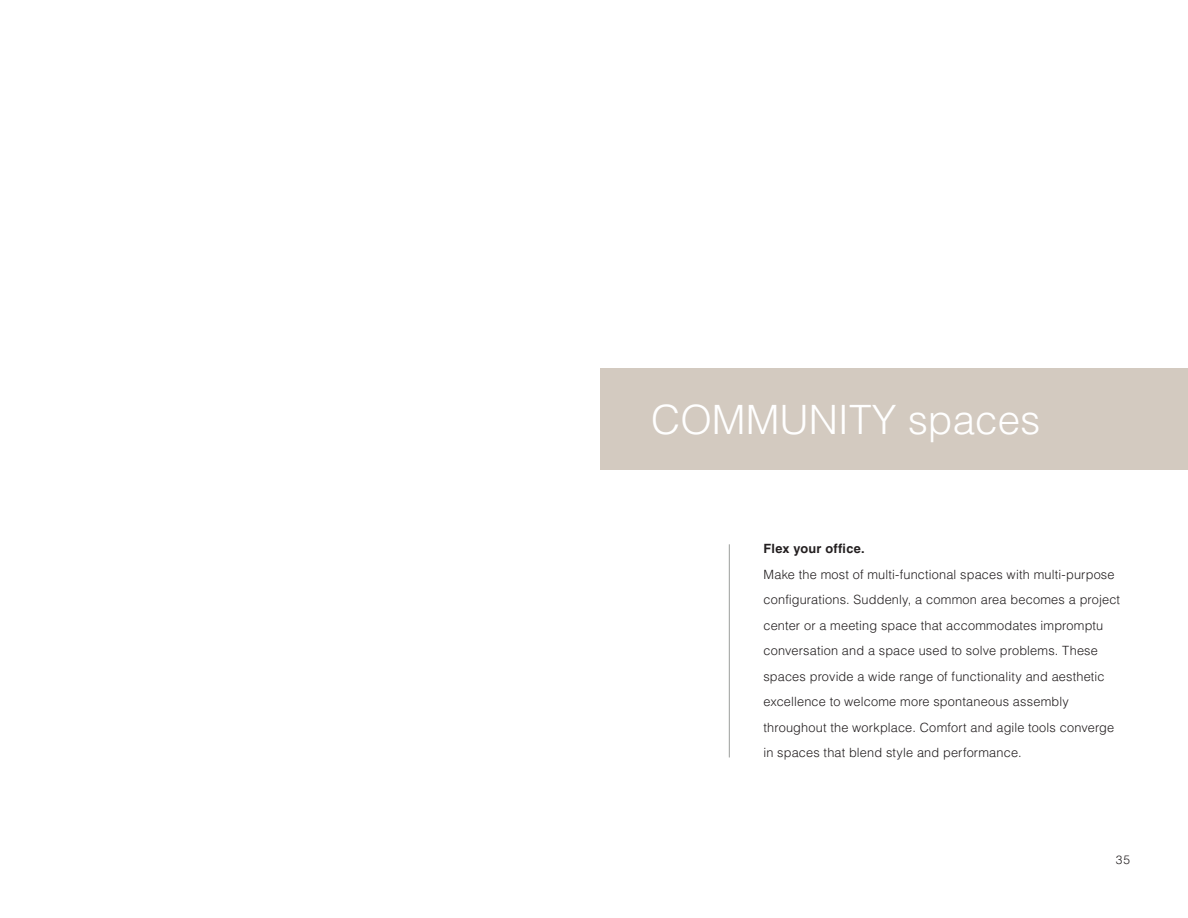
<style>
.page{position:relative;width:1188px;height:918px;background:#fff}
.page>*{position:absolute;margin:0;border:0;box-sizing:border-box;transform-origin:0 0}
.t1{font:300 40.5px "Helvetica LT Pro";color:#fff}
.t2{font:300 12.75px/25.5px "Helvetica LT Pro";letter-spacing:.015em;color:#231f20}
.t3{font:700 12.75px "Helvetica LT Pro";letter-spacing:.02em;color:#231f20}
.t4{font:300 12px "Helvetica LT Pro";color:#231f20}
</style>
<div class="page">
<hr style="left:729px;top:544px;width:1px;height:213px;background:#343936">
<div style="left:601px;top:369px;width:587px;height:101px;background:#d3cac0"></div>
<p class="t1" style="left:651px;top:395px;width:391px">COMMUNITY spaces</p>
<p class="t3" style="left:763px;top:541px;width:103px">Flex your office.</p>
<p class="t2" style="left:763px;top:562px;width:358px">Make the most of multi-functional spaces with multi-purpose configurations. Suddenly, a common area becomes a project center or a meeting space that accommodates impromptu conversation and a space used to solve problems. These spaces provide a wide range of functionality and aesthetic excellence to welcome more spontaneous assembly throughout the workplace. Comfort and agile tools converge in spaces that blend style and performance.</p>
<p class="t4" style="left:1116px;top:852px;width:16px">35</p>
</div>
